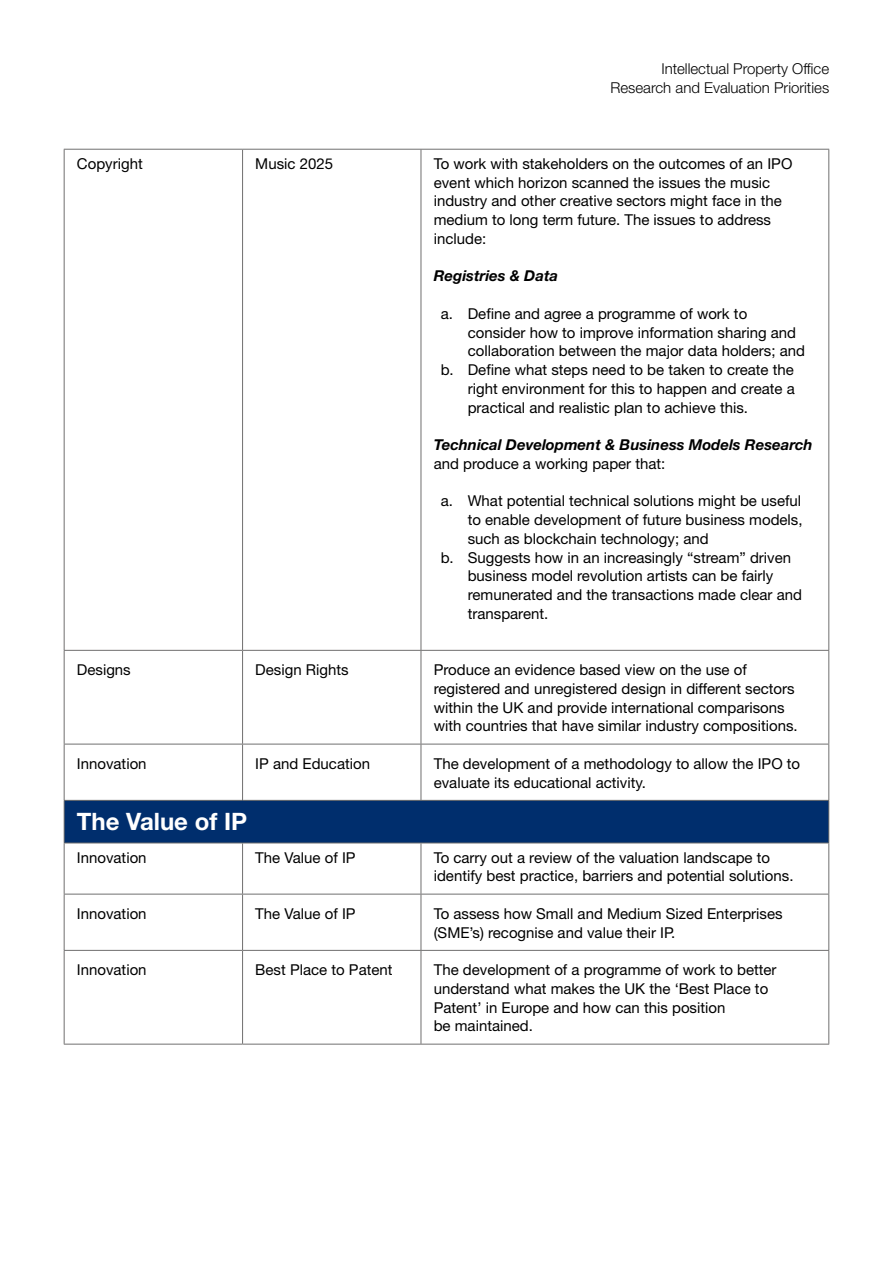
<style>
.page{position:relative;width:893px;height:1263px;background:#fff}
.page>*{position:absolute;margin:0;border:0;box-sizing:border-box;transform-origin:0 0}
.body{font:700 24px "Helvetica Neue LT Std";color:#fff}
.body-2{font:15px/18.8px "Helvetica Neue LT Std";color:#000}
.body-3{font:italic 700 15px/18.8px "Helvetica Neue LT Std";color:#000}
.t1{font:300 15px "Helvetica Neue LT Std";color:#000}
.s1{font-weight:400;font-style:normal}
</style>
<div class="page">
<div style="left:64px;top:800px;width:765px;height:43px;background:#002e6d"></div>
<hr style="left:64px;top:149px;width:179px;height:1px;background:#706f6f">
<hr style="left:64px;top:150px;width:1px;height:500px;background:#706f6f">
<hr style="left:243px;top:149px;width:178px;height:1px;background:#706f6f">
<hr style="left:242px;top:150px;width:1px;height:500px;background:#706f6f">
<hr style="left:421px;top:149px;width:408px;height:1px;background:#706f6f">
<hr style="left:421px;top:150px;width:1px;height:500px;background:#706f6f">
<hr style="left:828px;top:150px;width:1px;height:500px;background:#706f6f">
<hr style="left:64px;top:650px;width:179px;height:1px;background:#706f6f">
<hr style="left:64px;top:651px;width:1px;height:93px;background:#706f6f">
<hr style="left:243px;top:650px;width:178px;height:1px;background:#706f6f">
<hr style="left:242px;top:651px;width:1px;height:93px;background:#706f6f">
<hr style="left:421px;top:650px;width:408px;height:1px;background:#706f6f">
<hr style="left:421px;top:651px;width:1px;height:93px;background:#706f6f">
<hr style="left:828px;top:651px;width:1px;height:93px;background:#706f6f">
<hr style="left:64px;top:744px;width:179px;height:1px;background:#706f6f">
<hr style="left:64px;top:744px;width:1px;height:56px;background:#706f6f">
<hr style="left:243px;top:744px;width:178px;height:1px;background:#706f6f">
<hr style="left:242px;top:744px;width:1px;height:56px;background:#706f6f">
<hr style="left:421px;top:744px;width:408px;height:1px;background:#706f6f">
<hr style="left:421px;top:744px;width:1px;height:56px;background:#706f6f">
<hr style="left:828px;top:744px;width:1px;height:56px;background:#706f6f">
<hr style="left:64px;top:800px;width:179px;height:1px;background:#706f6f">
<hr style="left:64px;top:801px;width:1px;height:42px;background:#706f6f">
<hr style="left:243px;top:800px;width:178px;height:1px;background:#706f6f">
<hr style="left:421px;top:800px;width:408px;height:1px;background:#706f6f">
<hr style="left:828px;top:801px;width:1px;height:42px;background:#706f6f">
<hr style="left:64px;top:843px;width:179px;height:1px;background:#706f6f">
<hr style="left:64px;top:843px;width:1px;height:51px;background:#706f6f">
<hr style="left:243px;top:843px;width:178px;height:1px;background:#706f6f">
<hr style="left:242px;top:843px;width:1px;height:51px;background:#706f6f">
<hr style="left:421px;top:843px;width:408px;height:1px;background:#706f6f">
<hr style="left:421px;top:843px;width:1px;height:51px;background:#706f6f">
<hr style="left:828px;top:843px;width:1px;height:51px;background:#706f6f">
<hr style="left:64px;top:894px;width:179px;height:1px;background:#706f6f">
<hr style="left:64px;top:894px;width:1px;height:56px;background:#706f6f">
<hr style="left:243px;top:894px;width:178px;height:1px;background:#706f6f">
<hr style="left:242px;top:894px;width:1px;height:56px;background:#706f6f">
<hr style="left:421px;top:894px;width:408px;height:1px;background:#706f6f">
<hr style="left:421px;top:894px;width:1px;height:56px;background:#706f6f">
<hr style="left:828px;top:894px;width:1px;height:56px;background:#706f6f">
<hr style="left:64px;top:950px;width:179px;height:1px;background:#706f6f">
<hr style="left:64px;top:951px;width:1px;height:93px;background:#706f6f">
<hr style="left:243px;top:950px;width:178px;height:1px;background:#706f6f">
<hr style="left:242px;top:951px;width:1px;height:93px;background:#706f6f">
<hr style="left:421px;top:950px;width:408px;height:1px;background:#706f6f">
<hr style="left:421px;top:951px;width:1px;height:93px;background:#706f6f">
<hr style="left:828px;top:951px;width:1px;height:93px;background:#706f6f">
<hr style="left:64px;top:1044px;width:179px;height:1px;background:#706f6f">
<hr style="left:243px;top:1044px;width:178px;height:1px;background:#706f6f">
<hr style="left:421px;top:1044px;width:408px;height:1px;background:#706f6f">
<p class="t1" style="left:661px;top:60px;width:169px">Intellectual Property Office</p>
<p class="t1" style="left:610px;top:78px;width:220px">Research and Evaluation Priorities</p>
<p class="body-2" style="left:77px;top:154px;width:67px">Copyright</p>
<p class="body-2" style="left:255px;top:154px;width:79px">Music 2025</p>
<p class="body-2" style="left:434px;top:154px;width:360px">To work with stakeholders on the outcomes of an IPO event which horizon scanned the issues the music industry and other creative sectors might face in the medium to long term future. The issues to address include:</p>
<p class="body-3" style="left:434px;top:266px;width:126px">Registries &amp; Data</p>
<p class="body-2" style="left:468px;top:304px;width:339px;text-indent:-27px">a. Define and agree a programme of work to consider how to improve information sharing and collaboration between the major data holders; and</p>
<p class="body-2" style="left:468px;top:360px;width:329px;text-align:justify;text-indent:-27px">b. Define what steps need to be taken to create the right environment for this to happen and create a practical and realistic plan to achieve this.</p>
<p class="body-3" style="left:434px;top:435px;width:380px">Technical Development &amp; Business Models Research <span class="s1">and produce a working paper that:</span></p>
<p class="body-2" style="left:468px;top:491px;width:336px;text-align:justify;text-indent:-27px">a. What potential technical solutions might be useful to enable development of future business models, such as blockchain technology; and</p>
<p class="body-2" style="left:468px;top:548px;width:336px;text-indent:-27px">b. Suggests how in an increasingly “stream” driven business model revolution artists can be fairly remunerated and the transactions made clear and transparent.</p>
<p class="body-2" style="left:77px;top:660px;width:55px">Designs</p>
<p class="body-2" style="left:255px;top:660px;width:95px">Design Rights</p>
<p class="body-2" style="left:434px;top:660px;width:365px">Produce an evidence based view on the use of registered and unregistered design in different sectors within the UK and provide international comparisons with countries that have similar industry compositions.</p>
<p class="body-2" style="left:77px;top:754px;width:71px">Innovation</p>
<p class="body-2" style="left:255px;top:754px;width:116px">IP and Education</p>
<p class="body-2" style="left:434px;top:754px;width:368px">The development of a methodology to allow the IPO to evaluate its educational activity.</p>
<p class="body" style="left:77px;top:807px;width:172px">The Value of IP</p>
<p class="body-2" style="left:77px;top:848px;width:71px">Innovation</p>
<p class="body-2" style="left:255px;top:848px;width:102px">The Value of IP</p>
<p class="body-2" style="left:434px;top:848px;width:361px">To carry out a review of the valuation landscape to identify best practice, barriers and potential solutions.</p>
<p class="body-2" style="left:77px;top:904px;width:71px">Innovation</p>
<p class="body-2" style="left:255px;top:904px;width:102px">The Value of IP</p>
<p class="body-2" style="left:434px;top:904px;width:350px">To assess how Small and Medium Sized Enterprises (SME’s) recognise and value their IP.</p>
<p class="body-2" style="left:77px;top:960px;width:71px">Innovation</p>
<p class="body-2" style="left:255px;top:960px;width:139px">Best Place to Patent</p>
<p class="body-2" style="left:434px;top:960px;width:344px">The development of a programme of work to better understand what makes the UK the ‘Best Place to Patent’ in Europe and how can this position<br>be maintained.</p>
</div>
